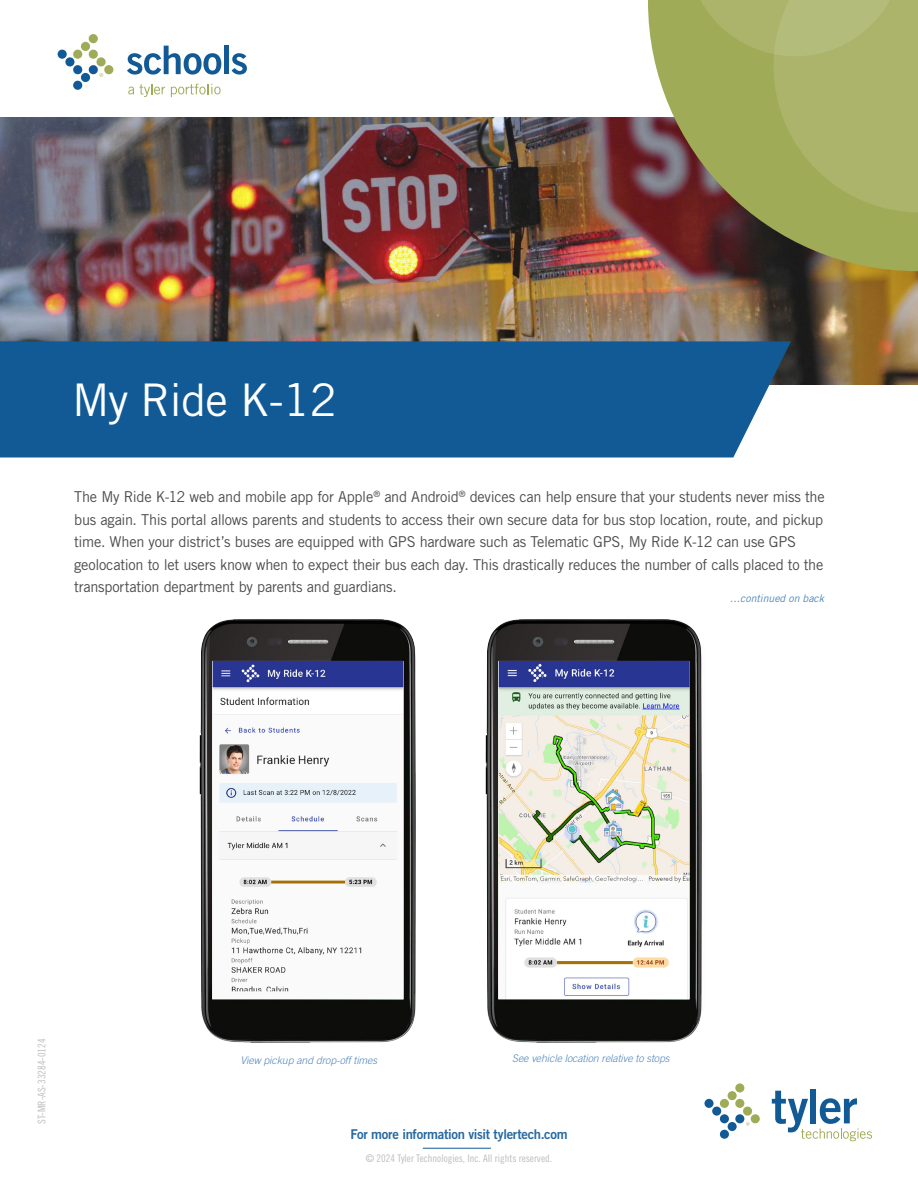
<style>
.page{position:relative;width:918px;height:1188px;background:#fff}
.page>*{position:absolute;margin:0;border:0;box-sizing:border-box;transform-origin:0 0}
.Title__Product_Name{font:45px "Trade Gothic LT Std";letter-spacing:-.02em;color:#fff}
.Body_Copy{font:15px/22.5px "Trade Gothic LT Std";letter-spacing:-.02em;color:#4b4c4d}
.Body_Copy-2{font:13.5px "Trade Gothic LT Std Bd 2";letter-spacing:-.025em;color:#2669a1}
.t1{font:10.5px "Trade Gothic LT Std Cn 18";color:#bcbdc0}
.Continued_Credit{font:italic 300 10.5px "Trade Gothic";letter-spacing:-.005em;color:#4f86bb}
.Continued{font:italic 10.5px "Trade Gothic LT Std";letter-spacing:-.005em;color:#4f86bb}
</style>
<div class="page">
<img style="left:0;top:117px;width:918px;height:267px">
<svg style="left:648px;top:0;width:270px;height:271px"></svg>
<svg style="left:687px;top:0;width:231px;height:212px"></svg>
<div style="left:0;top:341px;width:791px;height:117px;background:#125a96"></div>
<hr style="left:423px;top:1148px;width:68px;height:1px;background:#125a96">
<div style="left:811px;top:1089px;width:5px;height:34px;background:#125a96"></div>
<svg style="left:772px;top:1091px;width:100px;height:50px"></svg>
<div style="left:704px;top:1099px;width:10px;height:9px;background:#125a96;border-radius:50%"></div>
<div style="left:712px;top:1107px;width:9px;height:9px;background:#125a96;border-radius:50%"></div>
<div style="left:720px;top:1114px;width:9px;height:9px;background:#125a96;border-radius:50%"></div>
<div style="left:720px;top:1130px;width:9px;height:9px;background:#125a96;border-radius:50%"></div>
<div style="left:728px;top:1122px;width:9px;height:9px;background:#125a96;border-radius:50%"></div>
<div style="left:735px;top:1114px;width:9px;height:9px;background:#125a96;border-radius:50%"></div>
<div style="left:720px;top:1099px;width:9px;height:9px;background:#a0ab57;border-radius:50%"></div>
<div style="left:728px;top:1091px;width:9px;height:9px;background:#a0ab57;border-radius:50%"></div>
<div style="left:735px;top:1099px;width:9px;height:9px;background:#a0ab57;border-radius:50%"></div>
<div style="left:743px;top:1107px;width:9px;height:9px;background:#a0ab57;border-radius:50%"></div>
<div style="left:751px;top:1114px;width:9px;height:9px;background:#a0ab57;border-radius:50%"></div>
<div style="left:735px;top:1083px;width:9px;height:9px;background:#a0ab57;border-radius:50%"></div>
<svg style="left:746px;top:1122px;width:4px;height:4px"></svg>
<svg style="left:127px;top:46px;width:94px;height:29px"></svg>
<div style="left:224px;top:46px;width:5px;height:28px;background:#125a96"></div>
<svg style="left:232px;top:53px;width:15px;height:22px"></svg>
<svg style="left:128px;top:84px;width:37px;height:13px"></svg>
<svg style="left:171px;top:84px;width:50px;height:13px"></svg>
<div style="left:58px;top:50px;width:9px;height:9px;background:#125a96;border-radius:50%"></div>
<svg style="left:65px;top:57px;width:10px;height:10px"></svg>
<div style="left:73px;top:65px;width:9px;height:9px;background:#125a96;border-radius:50%"></div>
<div style="left:73px;top:81px;width:9px;height:9px;background:#125a96;border-radius:50%"></div>
<div style="left:81px;top:73px;width:9px;height:9px;background:#125a96;border-radius:50%"></div>
<div style="left:89px;top:65px;width:9px;height:9px;background:#125a96;border-radius:50%"></div>
<div style="left:73px;top:50px;width:9px;height:9px;background:#a0ab57;border-radius:50%"></div>
<div style="left:81px;top:42px;width:9px;height:9px;background:#a0ab57;border-radius:50%"></div>
<div style="left:89px;top:50px;width:9px;height:9px;background:#a0ab57;border-radius:50%"></div>
<svg style="left:96px;top:57px;width:10px;height:10px"></svg>
<div style="left:104px;top:65px;width:9px;height:9px;background:#a0ab57;border-radius:50%"></div>
<div style="left:89px;top:34px;width:9px;height:9px;background:#a0ab57;border-radius:50%"></div>
<svg style="left:99px;top:73px;width:4px;height:4px"></svg>
<img style="left:199px;top:620px;width:217px;height:422px">
<img style="left:485px;top:620px;width:217px;height:422px">
<p class="Title__Product_Name" style="left:72px;top:373px;width:267px">My Ride K-12</p>
<p class="Body_Copy" style="left:74px;top:485px;width:752px">The My Ride K-12 web and mobile app for Apple<sup>®</sup> and Android<sup>®</sup> devices can help ensure that your students never miss the bus again. This portal allows parents and students to access their own secure data for bus stop location, route, and pickup time. When your district’s buses are equipped with GPS hardware such as Telematic GPS, My Ride K-12 can use GPS geolocation to let users know when to expect their bus each day. This drastically reduces the number of calls placed to the transportation department by parents and guardians.</p>
<p class="Continued" style="left:730px;top:592px;width:96px">…continued on back</p>
<p class="t1" style="left:36px;top:1124px;width:87px;rotate:-90deg">ST-MR-AS-33284-0124</p>
<p class="Continued_Credit" style="left:240px;top:1054px;width:138px">View pickup and drop-off times</p>
<p class="Continued_Credit" style="left:512px;top:1052px;width:159px">See vehicle location relative to stops</p>
<p class="Body_Copy-2" style="left:350px;top:1126px;width:219px">For more information visit tylertech.com</p>
<p class="t1" style="left:366px;top:1152px;width:188px">© 2024 Tyler Technologies, Inc. All rights reserved.</p>
</div>
